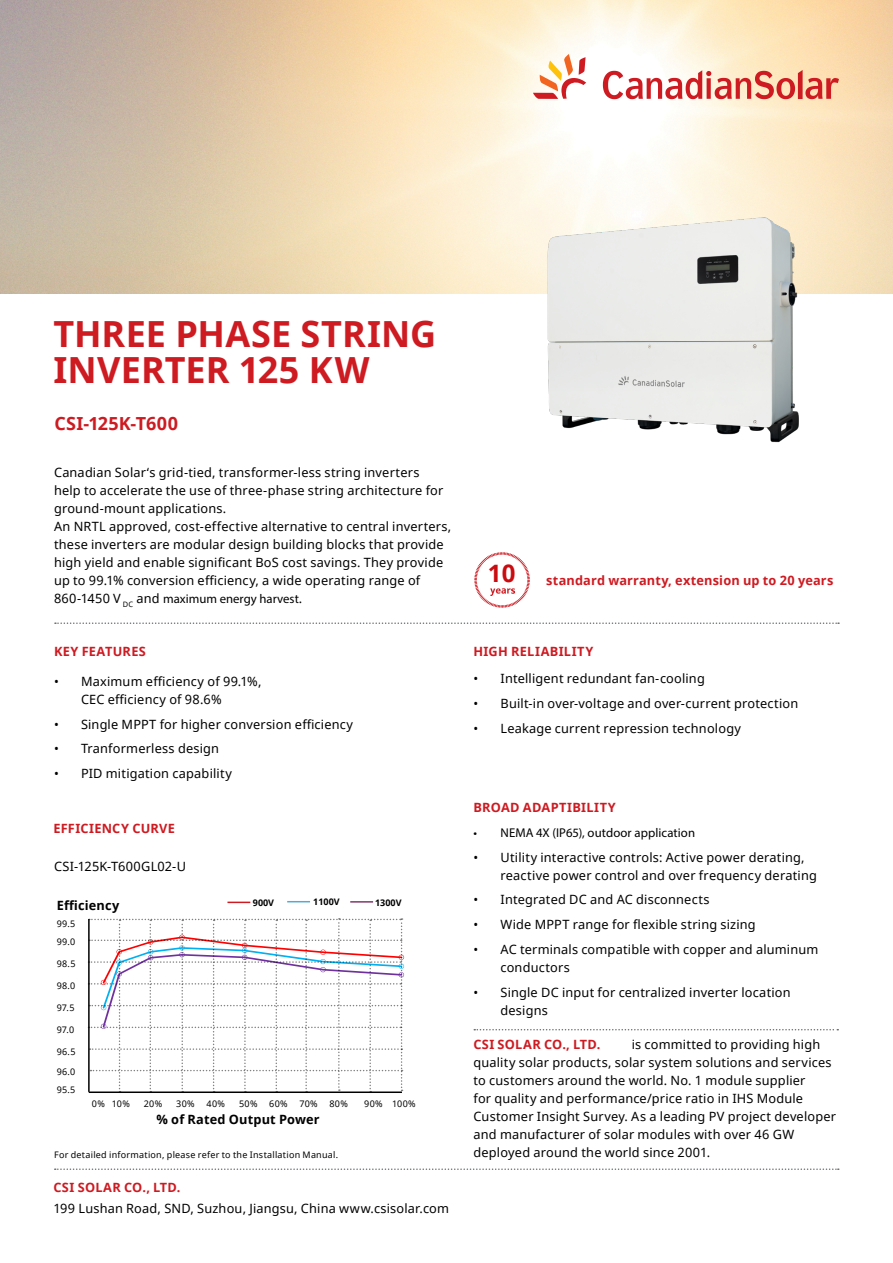
<style>
.page{position:relative;width:893px;height:1263px;background:#fff}
.page>*{position:absolute;margin:0;border:0;box-sizing:border-box;transform-origin:0 0}
.t1{font:700 36px/36px "Noto Sans";color:#ce1a21}
.t2{font:700 24px "Noto Sans";color:#ca0b0f}
.t3{font:700 18px "Noto Sans";letter-spacing:.01em;color:#ce1a21}
.t4{font:12.75px/18px "Noto Sans";letter-spacing:.015em;color:#000}
.t5{font:700 12.75px "Noto Sans";letter-spacing:.02em;color:#ce1a21}
.t6{font:12.75px "Myriad Pro";color:#000}
.t7{font:700 12.75px "Noto Sans";letter-spacing:.015em;color:#000}
.t8{font:10.35px "Arial";color:#000;scale:1.05 1}
.t9{font:9px "Noto Sans";letter-spacing:.03em;color:#000}
.t10{font:700 9px "Noto Sans";color:#000}
.s1{font-family:"Noto Sans"}
</style>
<div class="page">
<img style="left:0;top:0;width:893px;height:294px">
<svg style="left:55px;top:1168px;width:784px;height:2px"></svg>
<svg style="left:474px;top:1029px;width:364px;height:1px"></svg>
<svg style="left:533px;top:54px;width:53px;height:45px"></svg>
<svg style="left:603px;top:70px;width:236px;height:29px"></svg>
<svg style="left:55px;top:622px;width:784px;height:2px"></svg>
<svg style="left:474px;top:552px;width:56px;height:56px"></svg>
<img style="left:526px;top:196px;width:315px;height:247px">
<hr style="left:89px;top:1091px;width:313px;height:2px;background:#000">
<hr style="left:350px;top:901px;width:23px;height:2px;background:#81366d">
<svg style="left:227px;top:902px;width:23px;height:1px"></svg>
<svg style="left:287px;top:901px;width:23px;height:1px"></svg>
<svg style="left:88px;top:918px;width:316px;height:174px"></svg>
<h1 class="t1" style="left:53px;top:315px;width:384px">THREE PHASE STRING<br>INVERTER 125 KW</h1>
<h3 class="t3" style="left:55px;top:411px;width:125px">CSI-125K-T600</h3>
<p class="t4" style="left:54px;top:463px;width:399px">Canadian Solar‘s grid-tied, transformer-less string inverters<br>help to accelerate the use of three-phase string architecture for ground-mount applications.<br>An NRTL approved, cost-effective alternative to central inverters, these inverters are modular design building blocks that provide high yield and enable significant BoS cost savings. They provide up to 99.1% conversion efficiency, a wide operating range of</p>
<p class="t6" style="left:54px;top:591px;width:250px"><span class="s1">860-1450 V</span> <sub>DC</sub> <span class="s1">and</span> maximum energy harvest<span class="s1">.</span></p>
<p class="t5" style="left:54px;top:643px;width:93px">KEY FEATURES</p>
<p class="t4" style="left:81px;top:672px;width:182px;text-indent:-27px">• Maximum efficiency of 99.1%,<br>CEC efficiency of 98.6%</p>
<p class="t4" style="left:54px;top:715px;width:301px">• Single MPPT for higher conversion efficiency</p>
<p class="t4" style="left:54px;top:739px;width:167px">• Tranformerless design</p>
<p class="t4" style="left:54px;top:764px;width:179px">• PID mitigation capability</p>
<p class="t5" style="left:53px;top:820px;width:123px">EFFICIENCY CURVE</p>
<p class="t4" style="left:54px;top:857px;width:133px">CSI-125K-T600GL02-U</p>
<p class="t7" style="left:57px;top:896px;width:64px">Efficiency</p>
<p class="t8" style="left:47px;top:913px;width:31px">99.5%</p>
<p class="t9" style="left:57px;top:917px;width:20px">99.5</p>
<p class="t8" style="left:47px;top:934px;width:31px">99.0%</p>
<p class="t9" style="left:57px;top:935px;width:20px">99.0</p>
<p class="t8" style="left:47px;top:955px;width:31px">98.5%</p>
<p class="t9" style="left:57px;top:957px;width:20px">98.5</p>
<p class="t8" style="left:47px;top:977px;width:31px">98.0%</p>
<p class="t9" style="left:57px;top:979px;width:20px">98.0</p>
<p class="t8" style="left:47px;top:998px;width:31px">97.5%</p>
<p class="t9" style="left:57px;top:1001px;width:19px">97.5</p>
<p class="t8" style="left:47px;top:1019px;width:31px">97.0%</p>
<p class="t9" style="left:57px;top:1023px;width:19px">97.0</p>
<p class="t8" style="left:47px;top:1041px;width:31px">96.5%</p>
<p class="t9" style="left:57px;top:1045px;width:20px">96.5</p>
<p class="t8" style="left:47px;top:1062px;width:31px">96.0%</p>
<p class="t9" style="left:57px;top:1066px;width:20px">96.0</p>
<p class="t9" style="left:57px;top:1083px;width:20px">95.5</p>
<p class="t10" style="left:253px;top:896px;width:23px">900V</p>
<p class="t10" style="left:313px;top:896px;width:28px">1100V</p>
<p class="t10" style="left:375px;top:896px;width:28px">1300V</p>
<p class="t9" style="left:92px;top:1098px;width:39px">0% 10%</p>
<p class="t9" style="left:144px;top:1098px;width:20px">20%</p>
<p class="t9" style="left:176px;top:1098px;width:20px">30%</p>
<p class="t9" style="left:206px;top:1098px;width:20px">40%</p>
<p class="t9" style="left:239px;top:1098px;width:20px">50%</p>
<p class="t9" style="left:269px;top:1098px;width:20px">60%</p>
<p class="t9" style="left:299px;top:1098px;width:20px">70%</p>
<p class="t9" style="left:329px;top:1098px;width:20px">80%</p>
<p class="t9" style="left:364px;top:1098px;width:53px">90% 100%</p>
<p class="t7" style="left:156px;top:1110px;width:165px">% of Rated Output Power</p>
<p class="t9" style="left:54px;top:1148px;width:286px">For detailed information, please refer to the Installation Manual.</p>
<p class="t5" style="left:54px;top:1178px;width:128px">CSI SOLAR CO., LTD.</p>
<p class="t4" style="left:54px;top:1198px;width:397px">199 Lushan Road, SND, Suzhou, Jiangsu, China www.csisolar.com</p>
<h2 class="t2" style="left:488px;top:557px;width:29px">10</h2>
<p class="t5" style="left:546px;top:571px;width:289px">standard warranty, extension up to 20 years</p>
<p class="t5" style="left:473px;top:643px;width:121px">HIGH RELIABILITY</p>
<p class="t4" style="left:473px;top:669px;width:233px">• Intelligent redundant fan-cooling</p>
<p class="t4" style="left:473px;top:694px;width:326px">• Built-in over-voltage and over-current protection</p>
<p class="t4" style="left:473px;top:719px;width:269px">• Leakage current repression technology</p>
<p class="t5" style="left:473px;top:799px;width:144px">BROAD ADAPTIBILITY</p>
<p class="t6" style="left:473px;top:825px;width:223px">• NEMA 4X (IP65), outdoor application</p>
<p class="t4" style="left:500px;top:847px;width:318px;text-indent:-27px">• Utility interactive controls: Active power derating, reactive power control and over frequency derating</p>
<p class="t4" style="left:473px;top:890px;width:237px">• Integrated DC and AC disconnects</p>
<p class="t4" style="left:473px;top:915px;width:284px">• Wide MPPT range for flexible string sizing</p>
<p class="t4" style="left:500px;top:940px;width:319px;text-indent:-27px">• AC terminals compatible with copper and aluminum conductors</p>
<p class="t4" style="left:500px;top:982px;width:292px;text-indent:-27px">• Single DC input for centralized inverter location designs</p>
<p class="t4" style="left:473px;top:1035px;width:364px;text-indent:158px">is committed to providing high quality solar products, solar system solutions and services to customers around the world. No. 1 module supplier<br>for quality and performance/price ratio in IHS Module Customer Insight Survey. As a leading PV project developer and manufacturer of solar modules with over 46 GW deployed around the world since 2001.</p>
<p class="t5" style="left:473px;top:1036px;width:128px">CSI SOLAR CO., LTD.</p>
</div>
